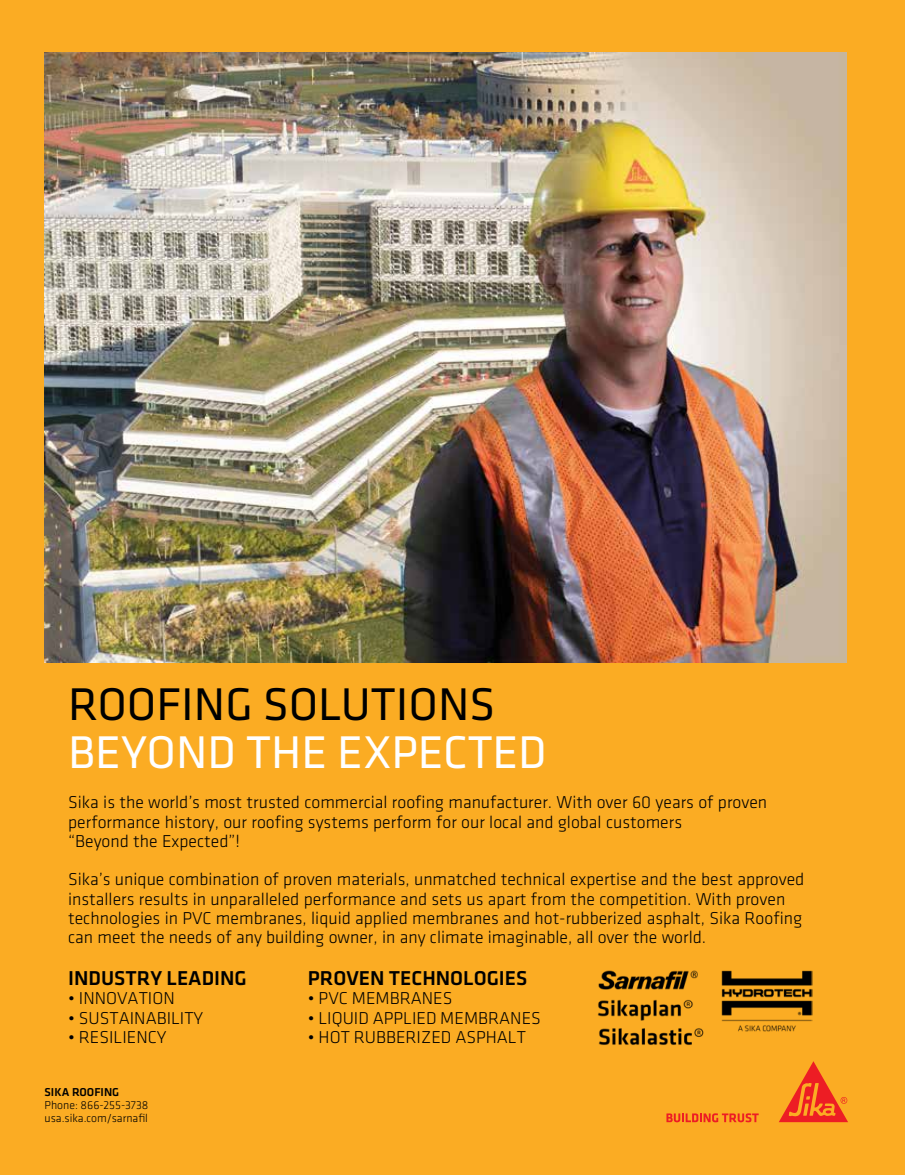
<style>
.page{position:relative;width:905px;height:1175px;background:#fff}
.page>*{position:absolute;margin:0;border:0;box-sizing:border-box;transform-origin:0 0}
.t1{font:47.55px "Klavika";color:#fff}
.t2{font:47.55px "Klavika";color:#000}
.t3{font:500 20.85px "Klavika";color:#000}
.t4{font:300 17.85px/19.4px "Klavika";color:#000}
.t5{font:300 11.85px/13.4px "Klavika";color:#000}
.t6{font:500 11.85px "Klavika";color:#000}
</style>
<div class="page">
<div style="left:0;top:0;width:904px;height:1174px;background:#fbac23"></div>
<img style="left:45px;top:53px;width:801px;height:609px">
<svg style="left:666px;top:1113px;width:92px;height:9px"></svg>
<svg style="left:779px;top:1061px;width:69px;height:61px"></svg>
<img style="left:721px;top:970px;width:91px;height:62px">
<img style="left:598px;top:999px;width:95px;height:22px">
<img style="left:598px;top:1028px;width:105px;height:17px">
<img style="left:598px;top:970px;width:99px;height:19px">
<h1 class="t2" style="left:68px;top:673px;width:428px">ROOFING SOLUTIONS</h1>
<h1 class="t1" style="left:68px;top:721px;width:480px">BEYOND THE EXPECTED</h1>
<p class="t4" style="left:68px;top:792px;width:700px">Sika is the world’s most trusted commercial roofing manufacturer. With over 60 years of proven performance history, our roofing systems perform for our local and global customers<br>“Beyond the Expected”!</p>
<p class="t4" style="left:68px;top:869px;width:737px">Sika’s unique combination of proven materials, unmatched technical expertise and the best approved installers results in unparalleled performance and sets us apart from the competition. With proven technologies in PVC membranes, liquid applied membranes and hot-rubberized asphalt, Sika Roofing can meet the needs of any building owner, in any climate imaginable, all over the world.</p>
<p class="t3" style="left:68px;top:963px;width:180px">INDUSTRY LEADING</p>
<p class="t4" style="left:68px;top:988px;width:108px">• INNOVATION</p>
<p class="t4" style="left:68px;top:1007px;width:137px">• SUSTAINABILITY</p>
<p class="t4" style="left:68px;top:1027px;width:100px">• RESILIENCY</p>
<p class="t3" style="left:308px;top:963px;width:221px">PROVEN TECHNOLOGIES</p>
<p class="t4" style="left:308px;top:988px;width:146px">• PVC MEMBRANES</p>
<p class="t4" style="left:308px;top:1007px;width:234px">• LIQUID APPLIED MEMBRANES</p>
<p class="t4" style="left:308px;top:1027px;width:219px">• HOT RUBBERIZED ASPHALT</p>
<p class="t6" style="left:45px;top:1083px;width:76px">SIKA ROOFING</p>
<p class="t5" style="left:45px;top:1098px;width:105px">Phone: 866-255-3738 usa.sika.com/sarnafil</p>
</div>
